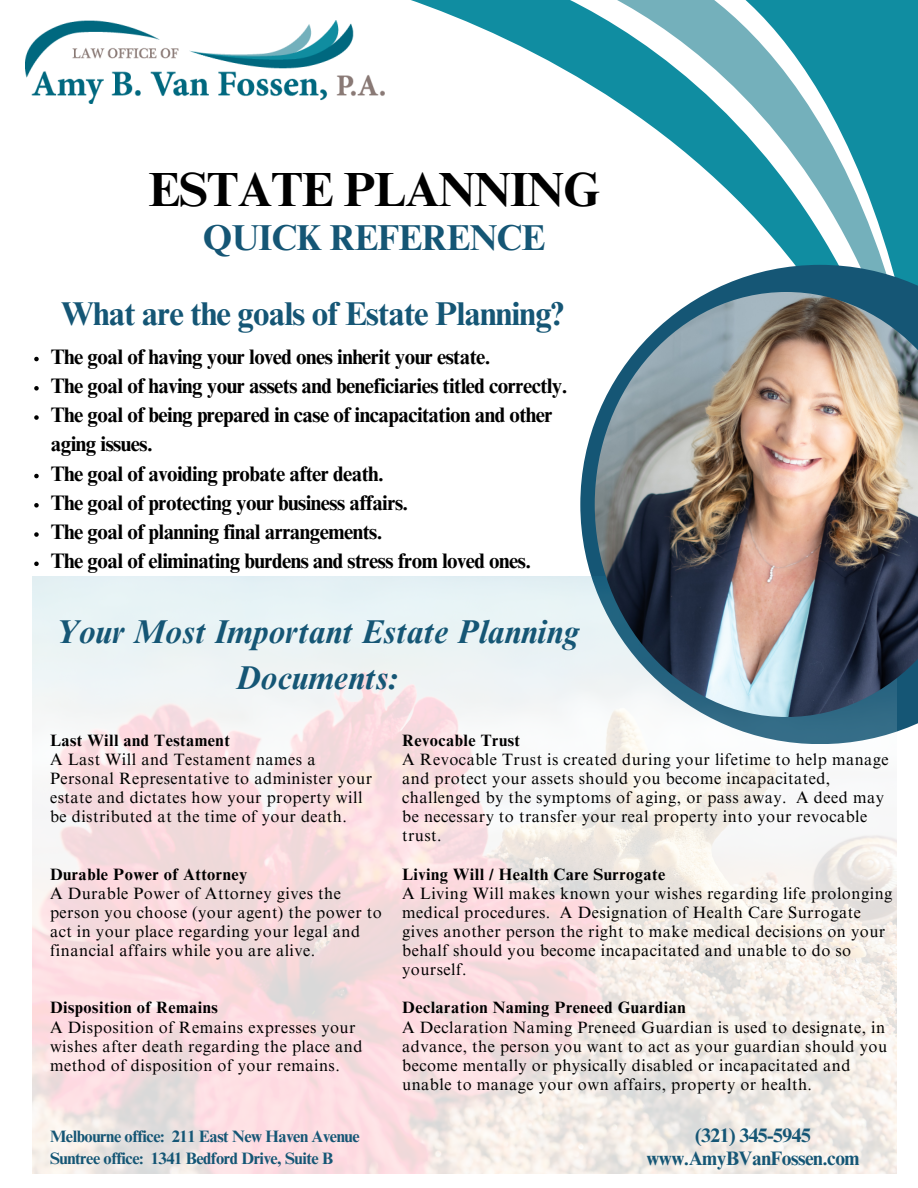
<style>
.page{position:relative;width:918px;height:1188px;background:#fff}
.page>*{position:absolute;margin:0;border:0;box-sizing:border-box;transform-origin:0 0}
.t1{font:700 48px "Times NRMT Pro";letter-spacing:-.025em;color:#000}
.t2{font:700 36px "Times NRMT Pro";letter-spacing:-.025em;color:#155675}
.t3{font:italic 700 33px/46.2px "Times NRMT Pro";color:#155675;text-align:center}
.t4{font:700 33px "Times NRMT Pro";letter-spacing:-.025em;color:#155675}
.t5{font:700 21px/29.2px "Times NRMT Pro";letter-spacing:-.025em;color:#000}
.t6{font:700 19.5px "Times NRMT Pro";letter-spacing:-.025em;color:#155675}
.t7{font:16.5px/19.2px "Times NRMT Pro";letter-spacing:.03em;color:#000}
.t8{font:700 16.5px "Times NRMT Pro";letter-spacing:.03em;color:#000}
.t9{font:700 16.5px "Times NRMT Pro";letter-spacing:-.025em;color:#155675}
</style>
<div class="page">
<img style="left:26px;top:21px;width:266px;height:83px">
<svg style="left:292px;top:0;width:626px;height:265px"></svg>
<svg style="left:580px;top:265px;width:338px;height:467px"></svg>
<img style="left:32px;top:577px;width:864px;height:596px">
<img style="left:595px;top:292px;width:323px;height:425px">
<svg style="left:34px;top:357px;width:5px;height:4px"></svg>
<svg style="left:34px;top:386px;width:5px;height:5px"></svg>
<svg style="left:34px;top:415px;width:5px;height:5px"></svg>
<svg style="left:34px;top:474px;width:5px;height:4px"></svg>
<svg style="left:34px;top:503px;width:5px;height:5px"></svg>
<svg style="left:34px;top:532px;width:5px;height:5px"></svg>
<svg style="left:34px;top:562px;width:5px;height:4px"></svg>
<p class="t1" style="left:148px;top:171px;width:453px">ESTATE PLANNING</p>
<p class="t2" style="left:203px;top:225px;width:344px">QUICK REFERENCE</p>
<p class="t4" style="left:61px;top:301px;width:504px">What are the goals of Estate Planning?</p>
<h2 class="t5" style="left:51px;top:344px;width:441px">The goal of having your loved ones inherit your estate.</h2>
<p class="t5" style="left:51px;top:374px;width:518px">The goal of having your assets and beneficiaries titled correctly.</p>
<h3 class="t5" style="left:51px;top:403px;width:503px">The goal of being prepared in case of incapacitation and other aging issues.</h3>
<p class="t5" style="left:51px;top:461px;width:335px">The goal of avoiding probate after death.</p>
<p class="t5" style="left:51px;top:491px;width:359px">The goal of protecting your business affairs.</p>
<p class="t5" style="left:51px;top:520px;width:333px">The goal of planning final arrangements.</p>
<p class="t5" style="left:51px;top:549px;width:482px">The goal of eliminating burdens and stress from loved ones.</p>
<p class="t3" style="left:55px;top:613px;width:526px">Your Most Important Estate Planning<br>Documents:</p>
<p class="t8" style="left:50px;top:734px;width:181px">Last Will and Testament</p>
<p class="t7" style="left:50px;top:752px;width:324px">A Last Will and Testament names a Personal Representative to administer your estate and dictates how your property will be distributed at the time of your death.</p>
<p class="t8" style="left:50px;top:868px;width:199px">Durable Power of Attorney</p>
<p class="t7" style="left:50px;top:885px;width:333px">A Durable Power of Attorney gives the person you choose (your agent) the power to act in your place regarding your legal and financial affairs while you are alive.</p>
<h3 class="t8" style="left:50px;top:1002px;width:169px">Disposition of Remains</h3>
<p class="t7" style="left:50px;top:1019px;width:314px">A Disposition of Remains expresses your wishes after death regarding the place and method of disposition of your remains.</p>
<p class="t8" style="left:402px;top:734px;width:119px">Revocable Trust</p>
<p class="t7" style="left:402px;top:752px;width:488px">A Revocable Trust is created during your lifetime to help manage and protect your assets should you become incapacitated, challenged by the symptoms of aging, or pass away. A deed may be necessary to transfer your real property into your revocable trust.</p>
<p class="t8" style="left:402px;top:868px;width:265px">Living Will / Health Care Surrogate</p>
<p class="t7" style="left:402px;top:885px;width:492px">A Living Will makes known your wishes regarding life prolonging medical procedures. A Designation of Health Care Surrogate gives another person the right to make medical decisions on your behalf should you become incapacitated and unable to do so yourself.</p>
<p class="t8" style="left:402px;top:1002px;width:285px">Declaration Naming Preneed Guardian</p>
<p class="t7" style="left:402px;top:1019px;width:486px">A Declaration Naming Preneed Guardian is used to designate, in advance, the person you want to act as your guardian should you become mentally or physically disabled or incapacitated and unable to manage your own affairs, property or health.</p>
<h4 class="t9" style="left:50px;top:1130px;width:311px">Melbourne office: 211 East New Haven Avenue</h4>
<p class="t6" style="left:695px;top:1128px;width:117px">(321) 345-5945</p>
<h4 class="t9" style="left:50px;top:1152px;width:285px">Suntree office: 1341 Bedford Drive, Suite B</h4>
<p class="t6" style="left:646px;top:1151px;width:215px">www.AmyBVanFossen.com</p>
</div>
